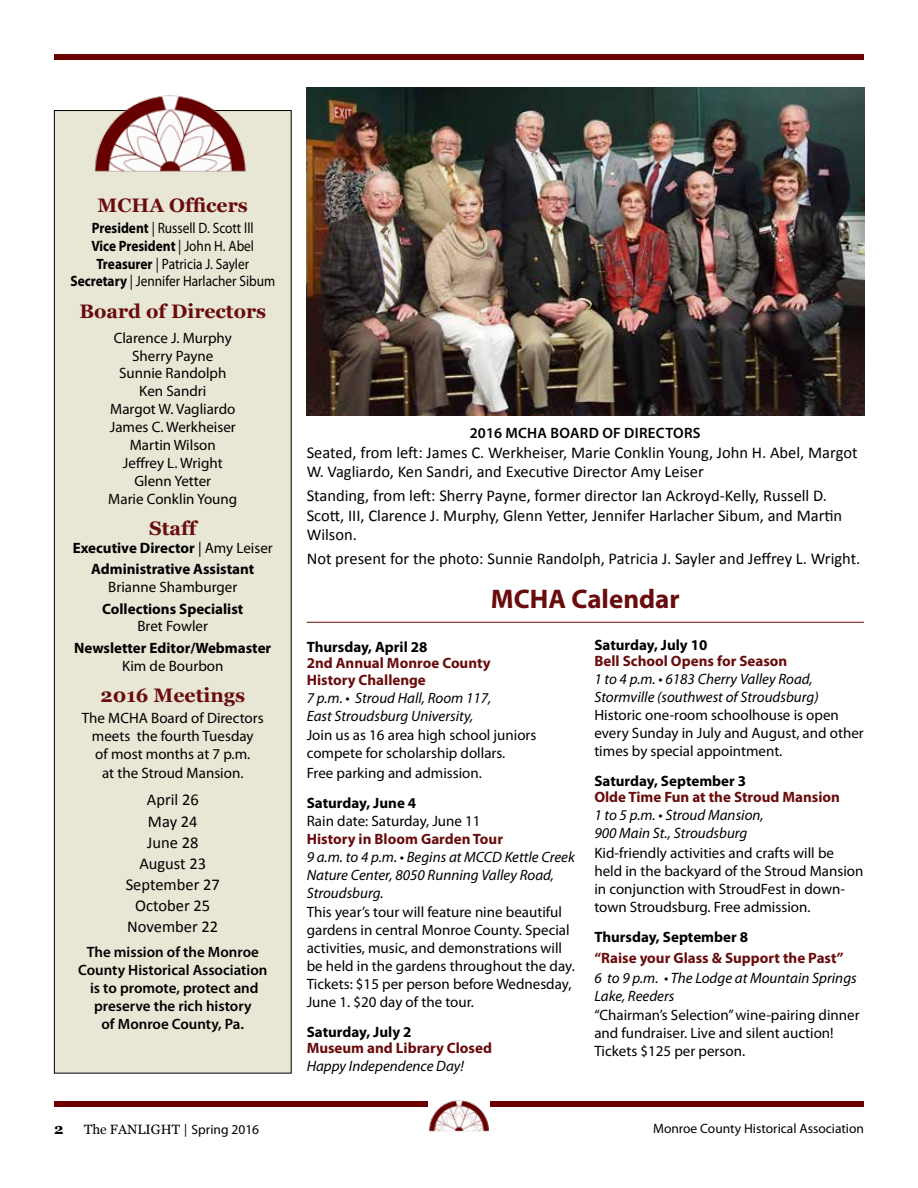
<style>
.page{position:relative;width:918px;height:1188px;background:#fff}
.page>*{position:absolute;margin:0;border:0;box-sizing:border-box;transform-origin:0 0}
.t1{font:700 27px "Myriad Pro";color:#690c0d}
.t2{font:700 19.5px "Georgia";color:#690c0d}
.t3{font:16.5px/21.1px "Calibri";color:#000}
.t4{font:15px/18px "Myriad Pro";color:#000}
.t5{font:italic 15px/18px "Myriad Pro";color:#000}
.t6{font:700 15px/21.5px "Myriad Pro";color:#000;text-align:center}
.t7{font:700 15px/16.5px "Myriad Pro";color:#690c0d}
.t8{font:600 15px/17.9px "Myriad Pro";color:#000;text-align:center}
.t9{font:15px/17.9px "Myriad Pro";color:#000;text-align:center;scale:.89 1}
.t10{font:600 15px "Myriad Pro";letter-spacing:.02em;color:#000}
.t11{font:700 15px "Georgia";color:#000}
.t12{font:13.5px "Myriad Pro";color:#000}
.t13{font:13.5px "Georgia";color:#000}
.s1{font-weight:700}
.s2{font-weight:400}
.s3{font-family:"Myriad Pro"}
</style>
<div class="page">
<div style="left:54px;top:54px;width:810px;height:6px;background:#6b0001"></div>
<div style="left:54px;top:1101px;width:810px;height:6px;background:#6b0001"></div>
<svg style="left:429px;top:1131px;width:60px;height:1px"></svg>
<img style="left:428px;top:1100px;width:62px;height:31px">
<div style="left:54px;top:111px;width:237px;height:962px;background:#e8e6d4"></div>
<img style="left:93px;top:95px;width:155px;height:77px">
<hr style="left:307px;top:622px;width:557px;height:1px;background:#690c0d">
<img style="left:307px;top:87px;width:558px;height:328px">
<h2 class="t2" style="left:98px;top:194px;width:152px">MCHA Officers</h2>
<p class="t9" style="left:70px;top:219px;width:232px"><span class="s1">President</span> | Russell D. Scott lll<br><span class="s1">Vice President</span> | John H. Abel<br><span class="s1">Treasurer</span> | Patricia J. Sayler<br><span class="s1">Secretary</span> | Jennifer Harlacher Sibum</p>
<h2 class="t2" style="left:79px;top:300px;width:188px">Board of Directors</h2>
<p class="t4" style="left:108px;top:328px;width:130px;text-align:center">Clarence J. Murphy<br>Sherry Payne<br>Sunnie Randolph<br>Ken Sandri<br>Margot W. Vagliardo<br>James C. Werkheiser<br>Martin Wilson<br>Jeffrey L. Wright<br>Glenn Yetter<br>Marie Conklin Young</p>
<h2 class="t2" style="left:149px;top:517px;width:49px">Staff</h2>
<p class="t6" style="left:73px;top:537px;width:201px">Executive Director <span class="s2">| Amy Leiser<br></span>Administrative Assistant</p>
<p class="t4" style="left:108px;top:578px;width:131px">Brianne Shamburger</p>
<p class="t6" style="left:102px;top:597px;width:143px">Collections Specialist</p>
<p class="t4" style="left:138px;top:617px;width:72px">Bret Fowler</p>
<p class="t6" style="left:74px;top:637px;width:199px">Newsletter Editor/Webmaster</p>
<p class="t4" style="left:122px;top:656px;width:103px">Kim de Bourbon</p>
<h2 class="t2" style="left:100px;top:684px;width:146px">2016 Meetings</h2>
<p class="t4" style="left:82px;top:709px;width:183px;text-align:center">The MCHA Board of Directors meets the fourth Tuesday<br>of most months at 7 p.m.</p>
<p class="t4" style="left:102px;top:764px;width:143px">at the Stroud Mansion.</p>
<p class="t3" style="left:126px;top:789px;width:96px;text-align:center">April 26<br>May 24<br>June 28<br>August 23<br>September 27<br>October 25<br>November 22</p>
<p class="t8" style="left:78px;top:943px;width:191px">The mission of the Monroe<br>County Historical Association is to promote, protect and preserve the rich history<br>of Monroe County, Pa.</p>
<p class="t10" style="left:470px;top:423px;width:232px">2016 MCHA BOARD OF DIRECTORS</p>
<p class="t3" style="left:307px;top:442px;width:552px;line-height:19.8px">Seated, from left: James C. Werkheiser, Marie Conklin Young, John H. Abel, Margot<br>W. Vagliardo, Ken Sandri, and Executive Director Amy Leiser</p>
<p class="t3" style="left:307px;top:485px;width:537px;line-height:19.8px">Standing, from left: Sherry Payne, former director Ian Ackroyd-Kelly, Russell D.<br>Scott, III, Clarence J. Murphy, Glenn Yetter, Jennifer Harlacher Sibum, and Martin<br>Wilson.</p>
<p class="t3" style="left:307px;top:547px;width:555px">Not present for the photo: Sunnie Randolph, Patricia J. Sayler and Jeffrey L. Wright.</p>
<h1 class="t1" style="left:491px;top:582px;width:190px">MCHA Calendar</h1>
<p class="t6" style="left:307px;top:636px;width:122px">Thursday, April 28</p>
<p class="t7" style="left:307px;top:655px;width:185px">2nd Annual Monroe County<br>History Challenge</p>
<p class="t5" style="left:307px;top:689px;width:186px">7 p.m. • Stroud Hall, Room 117,<br>East Stroudsburg University,</p>
<p class="t4" style="left:307px;top:726px;width:231px">Join us as 16 area high school juniors compete for scholarship dollars.</p>
<p class="t4" style="left:307px;top:764px;width:177px">Free parking and admission.</p>
<p class="t6" style="left:307px;top:791px;width:111px">Saturday, June 4</p>
<p class="t4" style="left:307px;top:811px;width:175px">Rain date: Saturday, June 11</p>
<p class="t7" style="left:307px;top:830px;width:198px">History in Bloom Garden Tour</p>
<p class="t5" style="left:307px;top:847px;width:270px">9 a.m. to 4 p.m. • Begins at MCCD Kettle Creek<br>Nature Center, 8050 Running Valley Road,<br>Stroudsburg.</p>
<p class="t4" style="left:307px;top:903px;width:270px">This year’s tour will feature nine beautiful gardens in central Monroe County. Special activities, music, and demonstrations will be held in the gardens throughout the day.<br>Tickets: $15 per person before Wednesday, June 1. $20 day of the tour.</p>
<p class="t6" style="left:307px;top:1021px;width:106px">Saturday, July 2</p>
<p class="t7" style="left:307px;top:1040px;width:187px">Museum and Library Closed</p>
<p class="t5" style="left:307px;top:1057px;width:159px">Happy Independence Day!</p>
<p class="t6" style="left:594px;top:633px;width:115px">Saturday, July 10</p>
<p class="t7" style="left:594px;top:652px;width:195px">Bell School Opens for Season</p>
<p class="t5" style="left:594px;top:670px;width:226px">1 to 4 p.m. • 6183 Cherry Valley Road,<br>Stormville (southwest of Stroudsburg)</p>
<p class="t4" style="left:594px;top:706px;width:271px">Historic one-room schoolhouse is open every Sunday in July and August, and other times by special appointment.</p>
<p class="t6" style="left:594px;top:770px;width:153px">Saturday, September 3</p>
<p class="t7" style="left:594px;top:789px;width:247px">Olde Time Fun at the Stroud Mansion</p>
<p class="t5" style="left:594px;top:806px;width:171px">1 to 5 p.m. • Stroud Mansion,<br>900 Main St., Stroudsburg</p>
<p class="t4" style="left:594px;top:844px;width:271px">Kid-friendly activities and crafts will be held in the backyard of the Stroud Mansion in conjunction with StroudFest in down&shy;town Stroudsburg. Free admission.</p>
<p class="t6" style="left:594px;top:925px;width:155px">Thursday, September 8</p>
<p class="t7" style="left:594px;top:950px;width:251px">“Raise your Glass &amp; Support the Past”</p>
<p class="t5" style="left:594px;top:969px;width:264px">6 to 9 p.m. • The Lodge at Mountain Springs<br>Lake, Reeders</p>
<p class="t4" style="left:594px;top:1006px;width:267px">“Chairman’s Selection” wine-pairing dinner and fundraiser. Live and silent auction!<br>Tickets $125 per person.</p>
<p class="t11" style="left:54px;top:1120px;width:11px">2</p>
<p class="t13" style="left:84px;top:1122px;width:177px">The FANLIGHT | <span class="s3">Spring 2016</span></p>
<p class="t12" style="left:653px;top:1120px;width:212px">Monroe County Historical Association</p>
</div>
